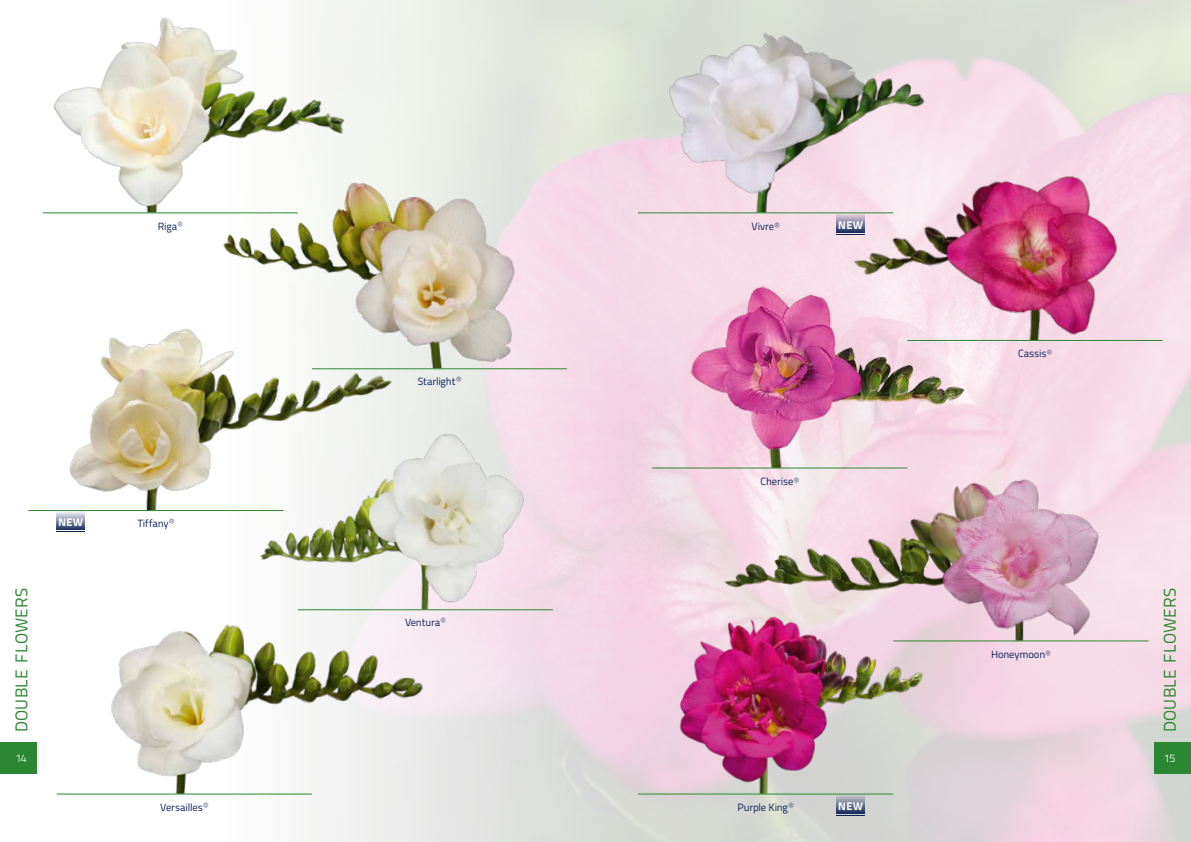
<style>
.page{position:relative;width:1191px;height:842px;background:#fff}
.page>*{position:absolute;margin:0;border:0;box-sizing:border-box;transform-origin:0 0}
.t1{font:17px "Titillium Text 22 L";letter-spacing:.015em;color:#2c8732}
.t2{font:11px "Titillium Text 14 L 999 wt";letter-spacing:.03em;color:#fff}
.t3{font:300 11px "Titillium Text 22 L";color:#fff}
.t4{font:10.5px "Titillium Text 14 L 400 wt";letter-spacing:-.01em;color:#0f2356}
.s1{font-size:9px}
</style>
<div class="page">
<img style="left:210px;top:0;width:981px;height:842px">
<div style="left:1154px;top:743px;width:37px;height:31px;background:#2c8732"></div>
<div style="left:0;top:743px;width:37px;height:31px;background:#2c8732"></div>
<img style="left:843px;top:166px;width:282px;height:174px">
<img style="left:665px;top:283px;width:313px;height:185px">
<img style="left:43px;top:14px;width:319px;height:199px">
<img style="left:213px;top:170px;width:325px;height:199px">
<img style="left:723px;top:468px;width:382px;height:173px">
<img style="left:87px;top:595px;width:351px;height:199px">
<img style="left:638px;top:14px;width:366px;height:199px">
<hr style="left:907px;top:340px;width:255px;height:1px;background:#2c8732">
<hr style="left:43px;top:213px;width:255px;height:1px;background:#2c8732">
<hr style="left:312px;top:369px;width:255px;height:1px;background:#2c8732">
<hr style="left:893px;top:641px;width:255px;height:1px;background:#2c8732">
<svg style="left:836px;top:815px;width:29px;height:1px"></svg>
<div style="left:836px;top:794px;width:29px;height:20px;background:linear-gradient(to bottom,#cfd1cf,#213461)"></div>
<hr style="left:652px;top:468px;width:255px;height:1px;background:#2c8732">
<svg style="left:836px;top:234px;width:29px;height:1px"></svg>
<svg style="left:836px;top:214px;width:29px;height:18px"></svg>
<hr style="left:57px;top:794px;width:255px;height:1px;background:#2c8732">
<hr style="left:638px;top:213px;width:255px;height:1px;background:#2c8732">
<img style="left:244px;top:425px;width:293px;height:184px">
<img style="left:659px;top:609px;width:275px;height:185px">
<img style="left:69px;top:312px;width:328px;height:198px">
<hr style="left:298px;top:609px;width:255px;height:1px;background:#2c8732">
<svg style="left:57px;top:531px;width:28px;height:1px"></svg>
<div style="left:57px;top:510px;width:28px;height:20px;background:linear-gradient(to bottom,#fff,#2b3c69)"></div>
<hr style="left:28px;top:510px;width:255px;height:1px;background:#2c8732">
<hr style="left:638px;top:794px;width:255px;height:1px;background:#2c8732">
<p class="t4" style="left:158px;top:220px;width:26px">Riga<sup>®</sup></p>
<p class="t4" style="left:751px;top:220px;width:30px">Vivre<span class="s1">®</span></p>
<p class="t2" style="left:838px;top:218px;width:26px">NEW</p>
<p class="t2" style="left:58px;top:515px;width:26px">NEW</p>
<p class="t4" style="left:138px;top:517px;width:38px">Tiffany<sup>®</sup></p>
<p class="t4" style="left:418px;top:375px;width:45px">Starlight<sup>®</sup></p>
<p class="t4" style="left:760px;top:475px;width:40px">Cherise<span class="s1">®</span></p>
<p class="t4" style="left:1018px;top:347px;width:35px">Cassis<span class="s1">®</span></p>
<h1 class="t1" style="left:9px;top:732px;width:146px;rotate:-90deg">DOUBLE FLOWERS</h1>
<h1 class="t1" style="left:1157px;top:732px;width:146px;rotate:-90deg">DOUBLE FLOWERS</h1>
<p class="t4" style="left:405px;top:616px;width:42px">Ventura<sup>®</sup></p>
<p class="t4" style="left:991px;top:648px;width:61px">Honeymoon<span class="s1">®</span></p>
<p class="t3" style="left:16px;top:751px;width:13px">14</p>
<p class="t3" style="left:1164px;top:751px;width:13px">15</p>
<p class="t4" style="left:160px;top:801px;width:49px">Versailles<sup>®</sup></p>
<p class="t4" style="left:737px;top:801px;width:58px">Purple King<sup>®</sup></p>
<p class="t2" style="left:838px;top:799px;width:26px">NEW</p>
</div>
